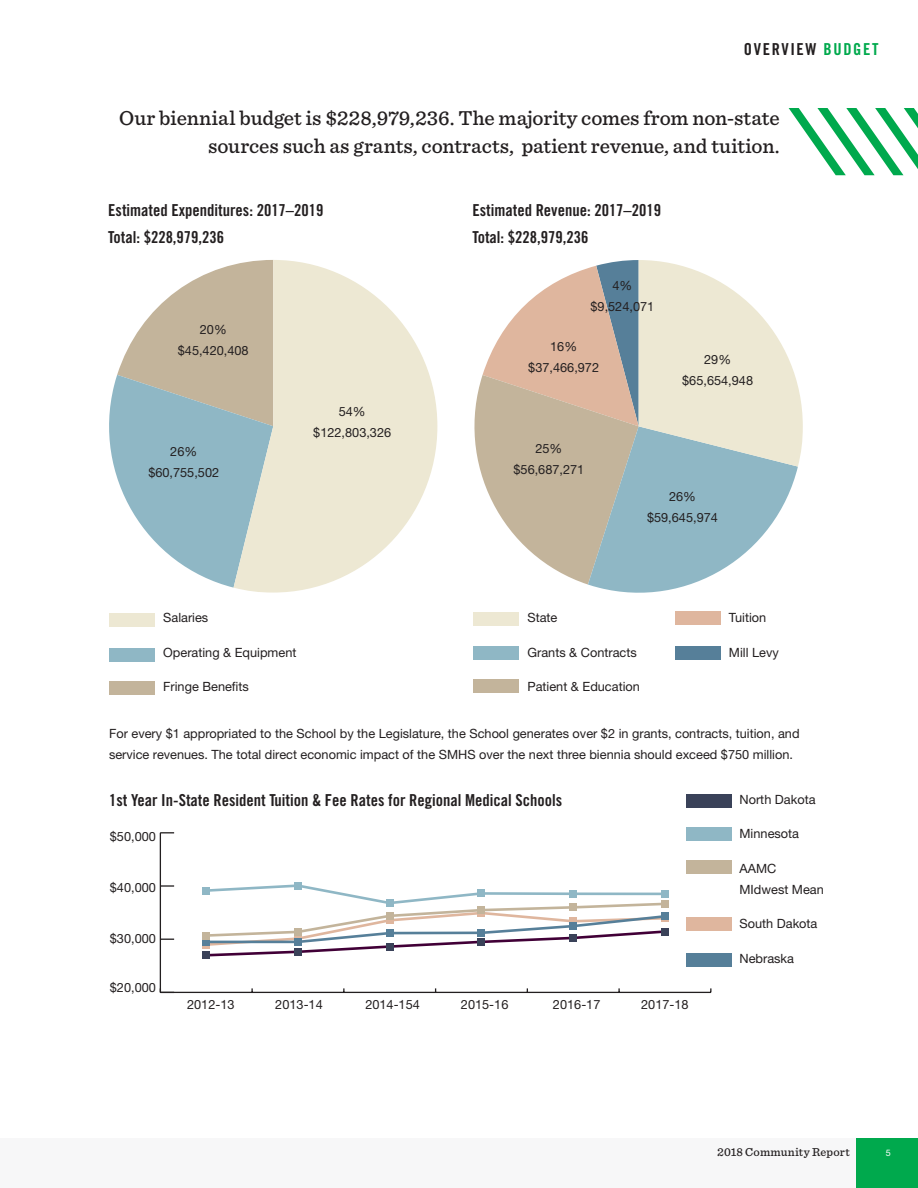
<style>
.page{position:relative;width:918px;height:1188px;background:#fff}
.page>*{position:absolute;margin:0;border:0;box-sizing:border-box;transform-origin:0 0}
.SecondaryHeadline{font:500 21px/27.8px "Sentinel";color:#231f20;text-align:right}
.Subhead{font:16.5px "Trade Gothic LT Pro Bd Cn 20";color:#231f20}
.SectionMarker{font:16.5px "Trade Gothic LT Pro Bd Cn 20";letter-spacing:.1em;color:#231f20}
.t1{font:15px "Myriad Pro";color:#231f20}
.BodyCopy{font:12.75px/21px "Helvetica Neue";color:#231f20;text-align:center}
.t2{font:500 12px "Sentinel";letter-spacing:.015em;color:#231f20}
.t3{font:9px "Helvetica Neue";color:#fff}
.s1{color:#00a94d}
</style>
<div class="page">
<svg style="left:109px;top:264px;width:125px;height:324px"></svg>
<svg style="left:234px;top:260px;width:203px;height:333px;fill:#ede8d3"></svg>
<svg style="left:474px;top:260px;width:329px;height:333px"></svg>
<svg style="left:789px;top:108px;width:129px;height:67px"></svg>
<hr style="left:160px;top:992px;width:551px;height:1px;background:#231f20">
<hr style="left:160px;top:833px;width:1px;height:159px;background:#231f20">
<svg style="left:161px;top:989px;width:13px;height:3px"></svg>
<svg style="left:161px;top:939px;width:13px;height:1px"></svg>
<svg style="left:161px;top:885px;width:13px;height:2px"></svg>
<svg style="left:160px;top:832px;width:14px;height:1px"></svg>
<svg style="left:210px;top:884px;width:458px;height:73px"></svg>
<div style="left:202px;top:951px;width:8px;height:8px;background:#3a4259"></div>
<div style="left:294px;top:948px;width:8px;height:8px;background:#3a4259"></div>
<div style="left:386px;top:943px;width:8px;height:7px;background:#3a4259"></div>
<div style="left:478px;top:938px;width:7px;height:8px;background:#3a4259"></div>
<div style="left:569px;top:934px;width:8px;height:8px;background:#3a4259"></div>
<div style="left:661px;top:928px;width:8px;height:7px;background:#3a4259"></div>
<div style="left:202px;top:941px;width:8px;height:8px;background:#dfb69e"></div>
<div style="left:294px;top:935px;width:8px;height:8px;background:#dfb69e"></div>
<div style="left:386px;top:916px;width:8px;height:8px;background:#dfb69e"></div>
<div style="left:478px;top:909px;width:7px;height:8px;background:#dfb69e"></div>
<div style="left:569px;top:917px;width:8px;height:8px;background:#dfb69e"></div>
<div style="left:661px;top:914px;width:8px;height:8px;background:#dfb69e"></div>
<svg style="left:202px;top:939px;width:8px;height:7px"></svg>
<div style="left:294px;top:938px;width:8px;height:8px;background:#567f99"></div>
<div style="left:386px;top:929px;width:8px;height:8px;background:#567f99"></div>
<div style="left:478px;top:929px;width:7px;height:8px;background:#567f99"></div>
<div style="left:569px;top:922px;width:8px;height:8px;background:#567f99"></div>
<div style="left:661px;top:912px;width:8px;height:8px;background:#567f99"></div>
<div style="left:202px;top:932px;width:8px;height:7px;background:#c3b49b"></div>
<div style="left:294px;top:928px;width:8px;height:8px;background:#c3b49b"></div>
<div style="left:386px;top:912px;width:8px;height:8px;background:#c3b49b"></div>
<div style="left:478px;top:906px;width:7px;height:8px;background:#c3b49b"></div>
<div style="left:569px;top:903px;width:8px;height:8px;background:#c3b49b"></div>
<div style="left:661px;top:900px;width:8px;height:8px;background:#c3b49b"></div>
<div style="left:202px;top:887px;width:8px;height:8px;background:#8fb7c5"></div>
<div style="left:294px;top:882px;width:8px;height:8px;background:#8fb7c5"></div>
<div style="left:386px;top:899px;width:8px;height:8px;background:#8fb7c5"></div>
<div style="left:478px;top:890px;width:7px;height:7px;background:#8fb7c5"></div>
<div style="left:569px;top:890px;width:8px;height:8px;background:#8fb7c5"></div>
<div style="left:661px;top:890px;width:8px;height:8px;background:#8fb7c5"></div>
<div style="left:687px;top:860px;width:45px;height:14px;background:#c3b49b"></div>
<div style="left:687px;top:953px;width:45px;height:14px;background:#567f99"></div>
<div style="left:687px;top:794px;width:45px;height:14px;background:#3a4259"></div>
<div style="left:687px;top:828px;width:45px;height:13px;background:#8fb7c5"></div>
<div style="left:687px;top:917px;width:45px;height:14px;background:#dfb69e"></div>
<div style="left:675px;top:611px;width:46px;height:14px;background:#dfb69e"></div>
<div style="left:474px;top:646px;width:45px;height:14px;background:#8fb7c5"></div>
<div style="left:474px;top:679px;width:45px;height:14px;background:#c3b49b"></div>
<div style="left:474px;top:612px;width:45px;height:14px;background:#ede8d3"></div>
<div style="left:109px;top:648px;width:46px;height:14px;background:#8fb7c5"></div>
<div style="left:109px;top:681px;width:46px;height:14px;background:#c3b49b"></div>
<div style="left:109px;top:613px;width:46px;height:14px;background:#ede8d3"></div>
<div style="left:675px;top:646px;width:46px;height:13px;background:#567f99"></div>
<div style="left:0;top:1138px;width:918px;height:50px;background:#f7f7f8"></div>
<div style="left:856px;top:1138px;width:62px;height:50px;background:#00a94d"></div>
<p class="SectionMarker" style="left:744px;top:39px;width:136px">OVERVIEW <span class="s1">BUDGET</span></p>
<p class="SecondaryHeadline" style="left:119px;top:103px;width:662px">Our biennial budget is $228,979,236. The majority comes from non-state sources such as grants, contracts, patient revenue, and tuition.</p>
<p class="Subhead" style="left:108px;top:200px;width:217px">Estimated Expenditures: 2017–2019</p>
<p class="Subhead" style="left:108px;top:227px;width:118px">Total: $228,979,236</p>
<p class="BodyCopy" style="left:178px;top:319px;width:72px">20% $45,420,408</p>
<p class="BodyCopy" style="left:148px;top:441px;width:72px">26% $60,755,502</p>
<p class="BodyCopy" style="left:313px;top:401px;width:79px">54% $122,803,326</p>
<p class="BodyCopy" style="left:163px;top:607px;width:47px">Salaries</p>
<p class="BodyCopy" style="left:163px;top:642px;width:135px">Operating &amp; Equipment</p>
<p class="BodyCopy" style="left:163px;top:676px;width:87px">Fringe Benefits</p>
<p class="Subhead" style="left:472px;top:200px;width:190px">Estimated Revenue: 2017–2019</p>
<p class="Subhead" style="left:472px;top:227px;width:118px">Total: $228,979,236</p>
<p class="BodyCopy" style="left:591px;top:274px;width:65px">4% $9,524,071</p>
<p class="BodyCopy" style="left:528px;top:336px;width:72px">16% $37,466,972</p>
<p class="BodyCopy" style="left:513px;top:438px;width:72px">25% $56,687,271</p>
<p class="BodyCopy" style="left:682px;top:349px;width:72px">29% $65,654,948</p>
<p class="BodyCopy" style="left:647px;top:486px;width:72px">26% $59,645,974</p>
<p class="BodyCopy" style="left:528px;top:607px;width:31px">State</p>
<p class="BodyCopy" style="left:528px;top:642px;width:111px">Grants &amp; Contracts</p>
<p class="BodyCopy" style="left:528px;top:676px;width:114px">Patient &amp; Education</p>
<p class="BodyCopy" style="left:729px;top:607px;width:39px">Tuition</p>
<p class="BodyCopy" style="left:729px;top:642px;width:51px">Mill Levy</p>
<p class="BodyCopy" style="left:109px;top:723px;width:692px;text-align:left">For every $1 appropriated to the School by the Legislature, the School generates over $2 in grants, contracts, tuition, and service revenues. The total direct economic impact of the SMHS over the next three biennia should exceed $750 million.</p>
<p class="Subhead" style="left:109px;top:790px;width:455px">1st Year In-State Resident Tuition &amp; Fee Rates for Regional Medical Schools</p>
<p class="BodyCopy" style="left:110px;top:826px;width:48px">$50,000</p>
<p class="BodyCopy" style="left:110px;top:877px;width:48px">$40,000</p>
<p class="BodyCopy" style="left:110px;top:928px;width:48px">$30,000</p>
<p class="BodyCopy" style="left:110px;top:977px;width:48px">$20,000</p>
<p class="BodyCopy" style="left:187px;top:993px;width:49px">2012-13</p>
<p class="BodyCopy" style="left:275px;top:993px;width:49px">2013-14</p>
<p class="BodyCopy" style="left:365px;top:993px;width:56px">2014-154</p>
<p class="BodyCopy" style="left:461px;top:993px;width:49px">2015-16</p>
<p class="BodyCopy" style="left:553px;top:993px;width:49px">2016-17</p>
<p class="BodyCopy" style="left:641px;top:993px;width:49px">2017-18</p>
<p class="t1" style="left:113px;top:824px;width:40px">50000</p>
<p class="t1" style="left:113px;top:877px;width:40px">40000</p>
<p class="t1" style="left:113px;top:931px;width:40px">30000</p>
<p class="t1" style="left:113px;top:984px;width:40px">20000</p>
<p class="BodyCopy" style="left:740px;top:788px;width:78px">North Dakota</p>
<p class="BodyCopy" style="left:740px;top:823px;width:61px">Minnesota</p>
<p class="BodyCopy" style="left:740px;top:857px;width:86px;text-align:left">AAMC<br>MIdwest Mean</p>
<p class="BodyCopy" style="left:740px;top:913px;width:79px">South Dakota</p>
<p class="BodyCopy" style="left:740px;top:947px;width:56px">Nebraska</p>
<p class="t2" style="left:717px;top:1143px;width:134px">2018 Community Report</p>
<p class="t3" style="left:886px;top:1147px;width:7px">5</p>
</div>
